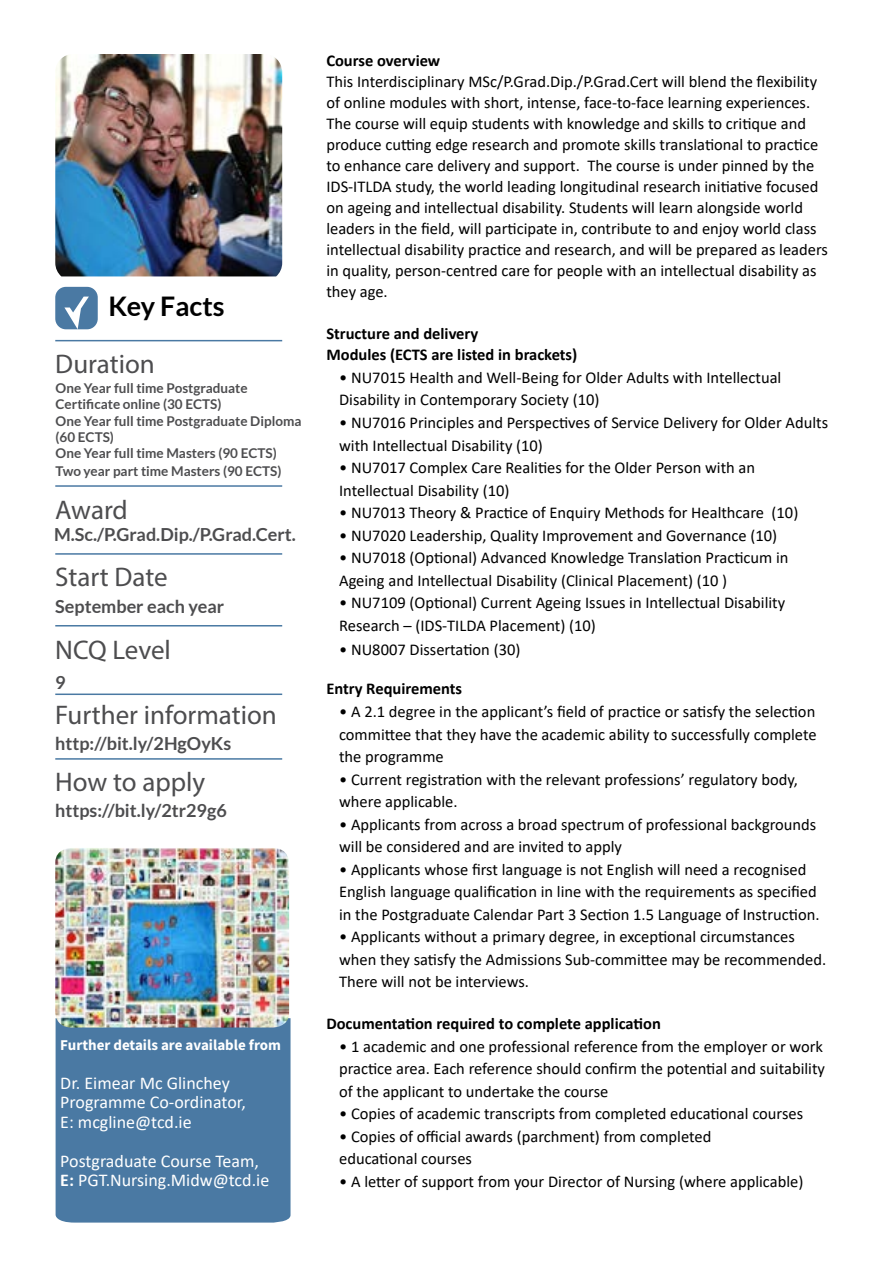
<style>
.page{position:relative;width:893px;height:1263px;background:#fff}
.page>*{position:absolute;margin:0;border:0;box-sizing:border-box;transform-origin:0 0}
.t1{font:27px "Myriad Pro";color:#4d4d4f}
.t2{font:700 27px "Lato";color:#000}
.t3{font:18px/19.5px "Calibri";color:#fff}
.t4{font:700 18px "Lato";color:#4d4d4f}
.t5{font:16.5px/22.5px "Calibri";color:#000}
.t6{font:700 16.5px/21px "Calibri";color:#000}
.t7{font:700 15px "Source Sans Pro";color:#fff}
.t8{font:700 13.5px/16.2px "Lato";color:#4d4d4f}
.s1{font-weight:700}
</style>
<div class="page">
<hr style="left:55px;top:340px;width:227px;height:1px;background:#4a79a3">
<svg style="left:55px;top:287px;width:43px;height:42px"></svg>
<img style="left:55px;top:54px;width:227px;height:222px">
<hr style="left:55px;top:485px;width:227px;height:2px;background:#4a79a3">
<hr style="left:55px;top:625px;width:227px;height:1px;background:#4a79a3">
<hr style="left:55px;top:693px;width:227px;height:2px;background:#4a79a3">
<hr style="left:55px;top:758px;width:227px;height:2px;background:#4a79a3">
<div style="left:56px;top:1018px;width:235px;height:204px;background:#4a79a3"></div>
<img style="left:55px;top:848px;width:234px;height:179px">
<hr style="left:55px;top:553px;width:227px;height:2px;background:#4a79a3">
<h1 class="t2" style="left:108px;top:291px;width:118px">Key Facts</h1>
<h1 class="t1" style="left:55px;top:347px;width:101px">Duration</h1>
<p class="t8" style="left:56px;top:380px;width:247px">One Year full time Postgraduate<br>Certificate online (30 ECTS)<br>One Year full time Postgraduate Diploma (60 ECTS)<br>One Year full time Masters (90 ECTS)</p>
<p class="t8" style="left:56px;top:463px;width:227px">Two year part time Masters (90 ECTS)</p>
<h1 class="t1" style="left:55px;top:493px;width:74px">Award</h1>
<p class="t4" style="left:54px;top:525px;width:243px">M.Sc./P.Grad.Dip./P.Grad.Cert.</p>
<h1 class="t1" style="left:55px;top:560px;width:114px">Start Date</h1>
<p class="t4" style="left:55px;top:596px;width:170px">September each year</p>
<h1 class="t1" style="left:55px;top:633px;width:117px">NCQ Level</h1>
<p class="t4" style="left:55px;top:672px;width:12px">9</p>
<h1 class="t1" style="left:55px;top:699px;width:223px">Further information</h1>
<p class="t4" style="left:55px;top:733px;width:178px">http://bit.ly/2HgOyKs</p>
<h1 class="t1" style="left:55px;top:766px;width:151px">How to apply</h1>
<p class="t4" style="left:55px;top:800px;width:173px">https://bit.ly/2tr29g6</p>
<p class="t7" style="left:60px;top:1035px;width:222px">Further details are available from</p>
<p class="t3" style="left:60px;top:1073px;width:187px">Dr. Eimear Mc Glinchey<br>Programme Co-ordinator,<br>E: mcgline@tcd.ie</p>
<p class="t3" style="left:60px;top:1151px;width:211px">Postgraduate Course Team,<br><span class="s1">E:</span> PGT.Nursing.Midw@tcd.ie</p>
<p class="t6" style="left:326px;top:50px;width:115px">Course overview</p>
<p class="t5" style="left:326px;top:71px;width:503px;line-height:21px">This Interdisciplinary MSc/P.Grad.Dip./P.Grad.Cert will blend the flexibility of online modules with short, intense, face-to-face learning experiences.<br>The course will equip students with knowledge and skills to critique and produce cutting edge research and promote skills translational to practice to enhance care delivery and support. The course is under pinned by the IDS-ITLDA study, the world leading longitudinal research initiative focused on ageing and intellectual disability. Students will learn alongside world leaders in the field, will participate in, contribute to and enjoy world class intellectual disability practice and research, and will be prepared as leaders in quality, person-centred care for people with an intellectual disability as they age.</p>
<p class="t6" style="left:326px;top:323px;width:252px">Structure and delivery<br>Modules (ECTS are listed in brackets)</p>
<p class="t5" style="left:339px;top:366px;width:444px">• NU7015 Health and Well-Being for Older Adults with Intellectual<br>Disability in Contemporary Society (10)</p>
<p class="t5" style="left:339px;top:411px;width:491px">• NU7016 Principles and Perspectives of Service Delivery for Older Adults with Intellectual Disability (10)</p>
<p class="t5" style="left:339px;top:456px;width:418px">• NU7017 Complex Care Realities for the Older Person with an<br>Intellectual Disability (10)</p>
<p class="t5" style="left:339px;top:501px;width:461px">• NU7013 Theory &amp; Practice of Enquiry Methods for Healthcare (10)</p>
<p class="t5" style="left:339px;top:523px;width:440px">• NU7020 Leadership, Quality Improvement and Governance (10)</p>
<p class="t5" style="left:339px;top:546px;width:451px">• NU7018 (Optional) Advanced Knowledge Translation Practicum in<br>Ageing and Intellectual Disability (Clinical Placement) (10 )</p>
<p class="t5" style="left:339px;top:591px;width:448px">• NU7109 (Optional) Current Ageing Issues in Intellectual Disability<br>Research – (IDS-TILDA Placement) (10)</p>
<p class="t5" style="left:339px;top:637px;width:183px">• NU8007 Dissertation (30)</p>
<p class="t6" style="left:326px;top:678px;width:137px">Entry Requirements</p>
<p class="t5" style="left:339px;top:700px;width:479px;text-align:justify">• A 2.1 degree in the applicant’s field of practice or satisfy the selection committee that they have the academic ability to successfully complete the programme</p>
<p class="t5" style="left:339px;top:767px;width:460px">• Current registration with the relevant professions’ regulatory body, where applicable.</p>
<p class="t5" style="left:339px;top:812px;width:479px">• Applicants from across a broad spectrum of professional backgrounds will be considered and are invited to apply</p>
<p class="t5" style="left:339px;top:857px;width:482px">• Applicants whose first language is not English will need a recognised<br>English language qualification in line with the requirements as specified in the Postgraduate Calendar Part 3 Section 1.5 Language of Instruction.</p>
<p class="t5" style="left:339px;top:925px;width:489px">• Applicants without a primary degree, in exceptional circumstances when they satisfy the Admissions Sub-committee may be recommended.<br>There will not be interviews.</p>
<p class="t6" style="left:326px;top:1013px;width:336px">Documentation required to complete application</p>
<p class="t5" style="left:339px;top:1034px;width:487px;text-align:justify">• 1 academic and one professional reference from the employer or work practice area. Each reference should confirm the potential and suitability of the applicant to undertake the course</p>
<p class="t5" style="left:339px;top:1102px;width:466px">• Copies of academic transcripts from completed educational courses</p>
<p class="t5" style="left:339px;top:1124px;width:374px">• Copies of official awards (parchment) from completed educational courses</p>
<p class="t5" style="left:339px;top:1169px;width:466px">• A letter of support from your Director of Nursing (where applicable)</p>
</div>
